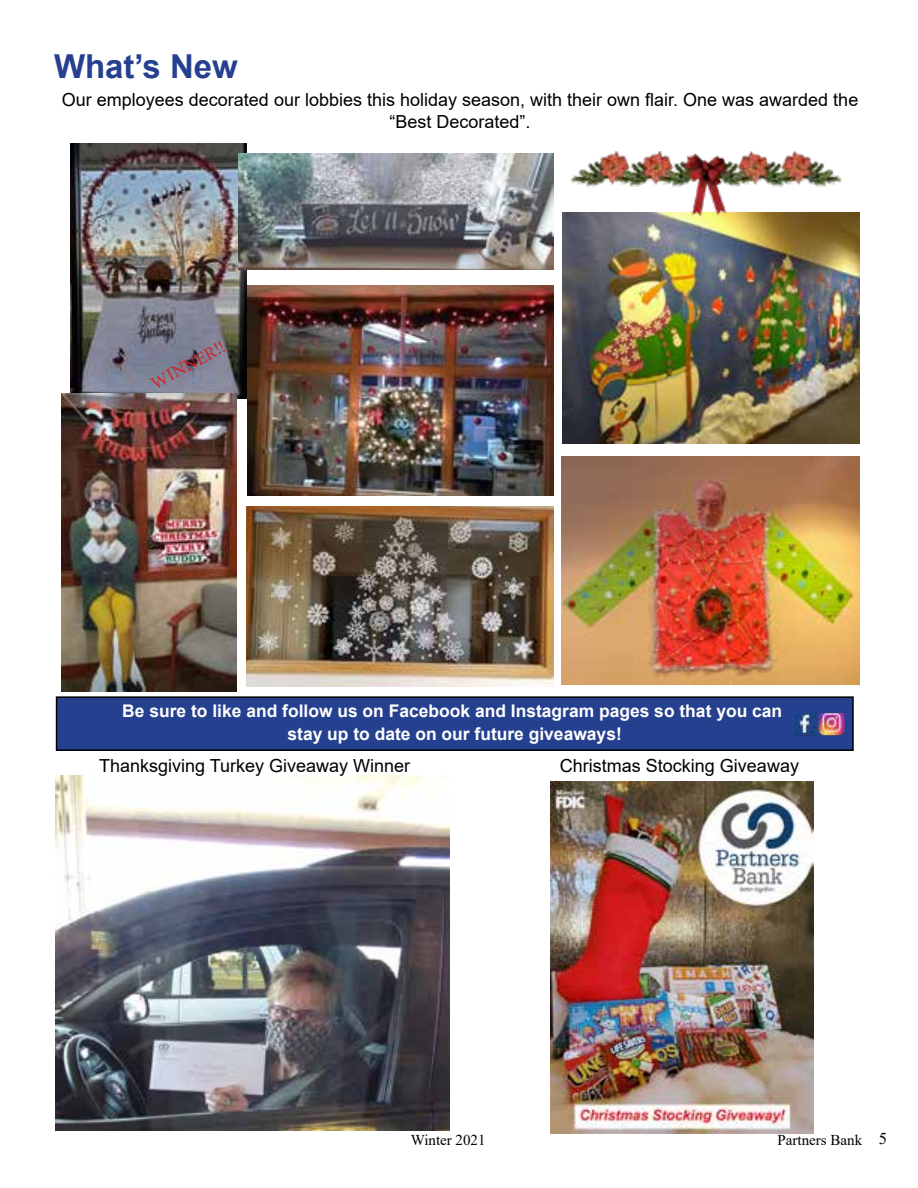
<style>
.page{position:relative;width:918px;height:1188px;background:#fff}
.page>*{position:absolute;margin:0;border:0;box-sizing:border-box;transform-origin:0 0}
.t1{font:700 33px "Arial";color:#25408f}
.t2{font:18px/21.6px "Arial";color:#000;text-align:center}
.t3{font:18px "Minion Pro";color:#d2232a}
.t4{font:700 17.4px/22.8px "Arial";color:#fff;text-align:center}
.t5{font:15px "Times New Roman";color:#000}
.s1{font-size:16.5px}
</style>
<div class="page">
<div style="left:57px;top:697px;width:796px;height:53px;background:#25408f"></div>
<div style="left:56px;top:696px;width:798px;height:55px;border:2px solid #000"></div>
<img style="left:796px;top:714px;width:48px;height:22px">
<img style="left:56px;top:776px;width:394px;height:355px">
<img style="left:71px;top:144px;width:175px;height:255px">
<img style="left:562px;top:213px;width:298px;height:231px">
<img style="left:62px;top:393px;width:174px;height:299px">
<img style="left:246px;top:506px;width:307px;height:181px">
<img style="left:239px;top:154px;width:314px;height:115px">
<img style="left:562px;top:457px;width:298px;height:227px">
<img style="left:247px;top:286px;width:306px;height:209px">
<img style="left:562px;top:152px;width:292px;height:68px">
<img style="left:551px;top:782px;width:262px;height:352px">
<h1 class="t1" style="left:54px;top:43px;width:185px">What’s New</h1>
<p class="t2" style="left:62px;top:89px;width:798px">Our employees decorated our lobbies this holiday season, with their own flair. One was awarded the “Best Decorated”.</p>
<p class="t3" style="left:147px;top:374px;width:83px;rotate:-29deg">WINNER!!</p>
<p class="t4" style="left:122px;top:700px;width:661px">Be sure to like and follow us on Facebook and Instagram pages so that you can stay up to date on our future giveaways!</p>
<p class="t2" style="left:99px;top:755px;width:313px">Thanksgiving Turkey Giveaway Winner</p>
<p class="t2" style="left:560px;top:755px;width:241px">Christmas Stocking Giveaway</p>
<p class="t5" style="left:411px;top:1130px;width:76px">Winter 2021</p>
<p class="t5" style="left:778px;top:1130px;width:111px">Partners Bank <span class="s1">5</span></p>
</div>
